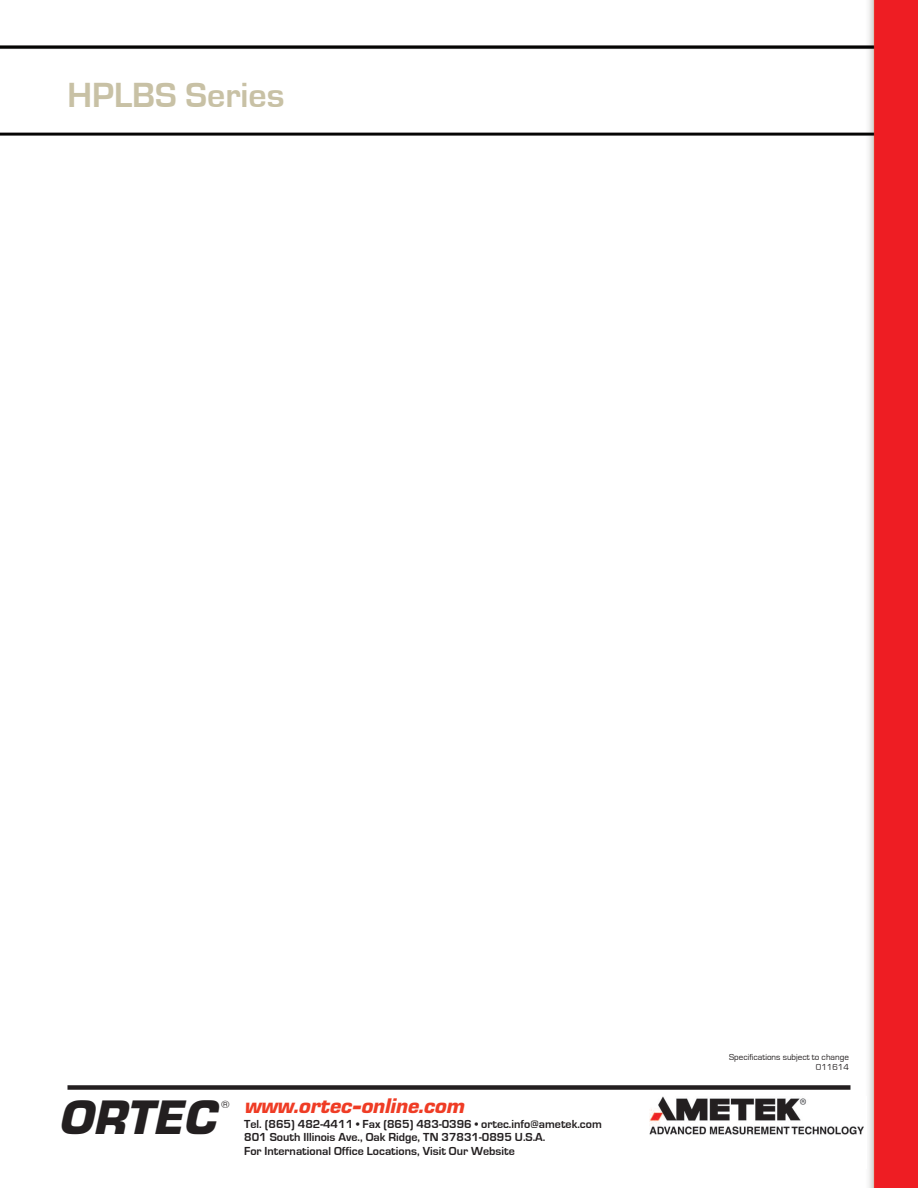
<style>
.page{position:relative;width:918px;height:1188px;background:#fff}
.page>*{position:absolute;margin:0;border:0;box-sizing:border-box;transform-origin:0 0}
.t1{font:italic 700 48px "EGG Eurostile";color:#231f20}
.t2{font:700 36px "Eurostile";color:#c8c1a5}
.t3{font:italic 700 21px "EGG Eurostile";color:#ef3c25}
.t4{font:700 12px/13.5px "Eurostile";color:#231f20}
.t5{font:10.8px "Eurostile";color:#231f20;scale:1.06 1}
.t6{font:9px/10.8px "Eurostile";color:#231f20;text-align:right}
</style>
<div class="page">
<img style="left:0;top:0;width:918px;height:1188px">
<div style="left:68px;top:1085px;width:783px;height:5px;background:#231f20"></div>
<div style="left:243px;top:1117px;width:436px;height:44px;background:#fff"></div>
<div style="left:684px;top:1052px;width:167px;height:27px;background:#fff"></div>
<div style="left:650px;top:1096px;width:216px;height:73px;background:#fff"></div>
<img style="left:650px;top:1096px;width:213px;height:39px">
<h2 class="t2" style="left:68px;top:82px;width:219px">HPLBS Series</h2>
<h1 class="t1" style="left:58px;top:1089px;width:160px">ORTEC</h1>
<p class="t5" style="left:221px;top:1101px;width:10px">®</p>
<h3 class="t3" style="left:244px;top:1094px;width:221px">www.ortec-online.com</h3>
<p class="t4" style="left:244px;top:1118px;width:359px">Tel. (865) 482-4411 • Fax (865) 483-0396 • ortec.info@ametek.com<br>801 South Illinois Ave., Oak Ridge, TN 37831-0895 U.S.A.<br>For International Office Locations, Visit Our Website</p>
<p class="t6" style="left:729px;top:1052px;width:121px">Specifications subject to change<br>011614</p>
</div>
